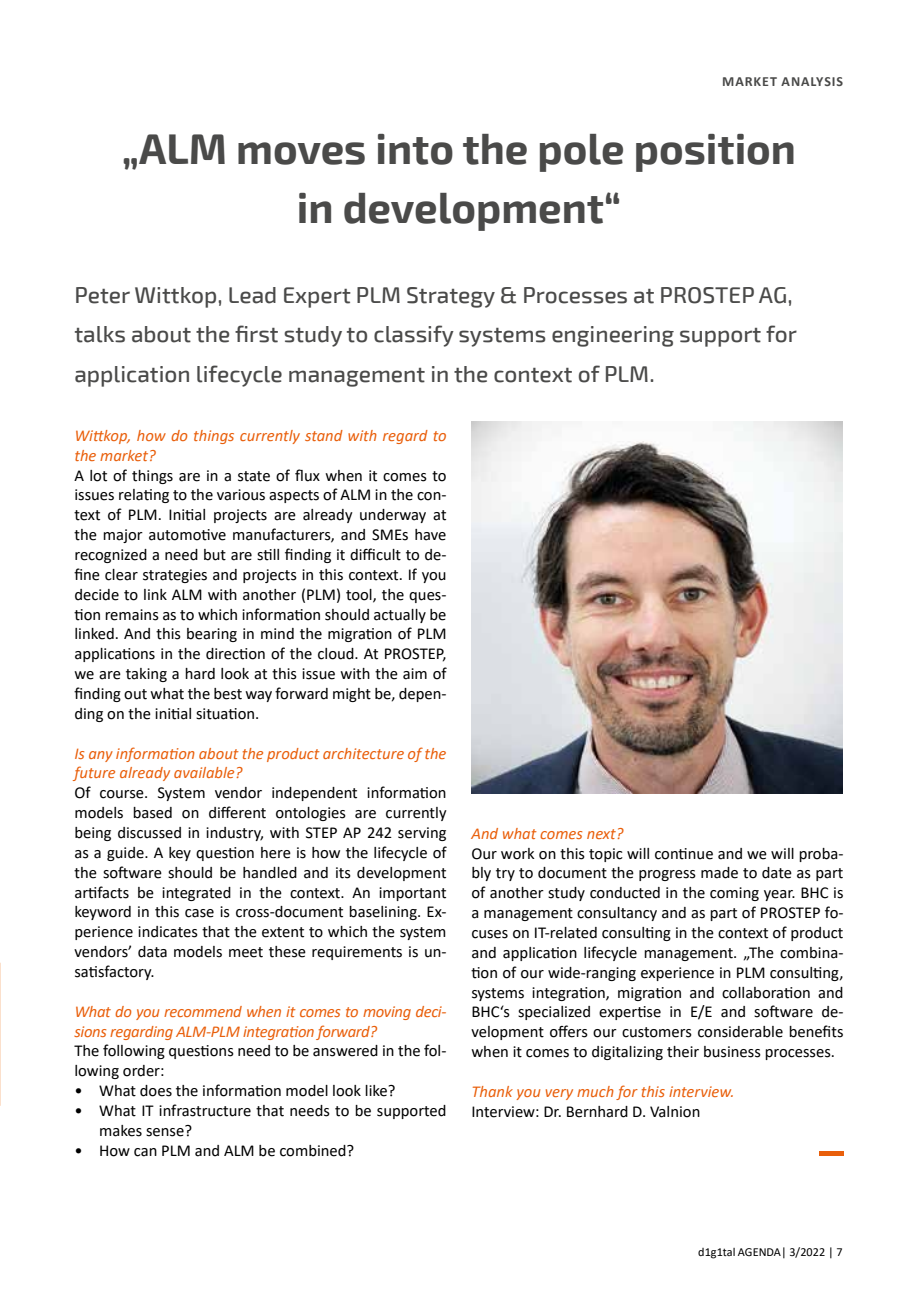
<style>
.page{position:relative;width:913px;height:1315px;background:#fff}
.page>*{position:absolute;margin:0;border:0;box-sizing:border-box;transform-origin:0 0}
.t1{font:700 42px/59.5px "Exo 2";color:#4a4a49;text-align:center}
.t2{font:500 22.75px/39.7px "Exo 2";color:#4a4a49}
.t3{font:16.62px/19.8px "Calibri";color:#000;text-align:justify}
.t4{font:italic 16.62px/19.8px "Calibri";color:#e95f0b}
.t5{font:italic 16.62px/19.8px "Calibri";letter-spacing:-.02em;color:#e95f0b}
.t6{font:700 14px "Calibri";letter-spacing:.07em;color:#4a4a49}
.t7{font:12.25px "Calibri";color:#000}
</style>
<div class="page">
<img style="left:471px;top:422px;width:371px;height:371px">
<div style="left:819px;top:1151px;width:24px;height:5px;background:#e95f0b"></div>
<svg style="left:0;top:962px;width:1px;height:143px"></svg>
<p class="t6" style="left:722px;top:71px;width:123px">MARKET ANALYSIS</p>
<h1 class="t1" style="left:122px;top:120px;width:676px">„ALM moves into the pole position in development“</h1>
<h2 class="t2" style="left:74px;top:275px;width:724px">Peter Wittkop, Lead Expert PLM Strategy &amp; Processes at PROSTEP AG, talks about the first study to classify systems engineering support for application lifecycle management in the context of PLM.</h2>
<p class="t4" style="left:74px;top:425px;width:374px">Wittkop, how do things currently stand with regard to the market?</p>
<p class="t3" style="left:74px;top:465px;width:374px">A lot of things are in a state of flux when it comes to issues relating to the various aspects of ALM in the con&shy;text of PLM. Initial projects are already underway at the major automotive manufacturers, and SMEs have recognized a need but are still finding it difficult to de&shy;fine clear strategies and projects in this context. If you decide to link ALM with another (PLM) tool, the ques&shy;tion remains as to which information should actually be linked. And this bearing in mind the migration of PLM applications in the direction of the cloud. At PROSTEP, we are taking a hard look at this issue with the aim of finding out what the best way forward might be, depen&shy;ding on the initial situation.</p>
<p class="t4" style="left:74px;top:742px;width:374px">Is any information about the product architecture of the future already available?</p>
<p class="t3" style="left:74px;top:782px;width:374px">Of course. System vendor independent information models based on different ontologies are currently being discussed in industry, with STEP AP 242 serving as a guide. A key question here is how the lifecycle of the software should be handled and its development artifacts be integrated in the context. An important keyword in this case is cross-document baselining. Ex&shy;perience indicates that the extent to which the system vendors’ data models meet these requirements is un&shy;satisfactory.</p>
<p class="t5" style="left:74px;top:1000px;width:373px">What do you recommend when it comes to moving deci&shy;sions regarding ALM-PLM integration forward?</p>
<p class="t3" style="left:74px;top:1040px;width:374px">The following questions need to be answered in the fol&shy;lowing order:</p>
<p class="t3" style="left:74px;top:1080px;width:323px">• What does the information model look like?</p>
<p class="t3" style="left:99px;top:1100px;width:349px;text-indent:-25px">• What IT infrastructure that needs to be supported makes sense?</p>
<p class="t3" style="left:74px;top:1140px;width:281px">• How can PLM and ALM be combined?</p>
<p class="t4" style="left:471px;top:822px;width:154px">And what comes next?</p>
<p class="t3" style="left:471px;top:843px;width:374px">Our work on this topic will continue and we will proba&shy;bly try to document the progress made to date as part of another study conducted in the coming year. BHC is a management consultancy and as part of PROSTEP fo&shy;cuses on IT-related consulting in the context of product and application lifecycle management. „The combina&shy;tion of our wide-ranging experience in PLM consulting, systems integration, migration and collaboration and BHC‘s specialized expertise in E/E and software de&shy;velopment offers our customers considerable benefits when it comes to digitalizing their business processes.</p>
<p class="t4" style="left:471px;top:1080px;width:265px">Thank you very much for this interview.</p>
<p class="t3" style="left:471px;top:1101px;width:230px">Interview: Dr. Bernhard D. Valnion</p>
<p class="t7" style="left:698px;top:1243px;width:146px">d1g1tal AGENDA| 3/2022 | 7</p>
</div>
